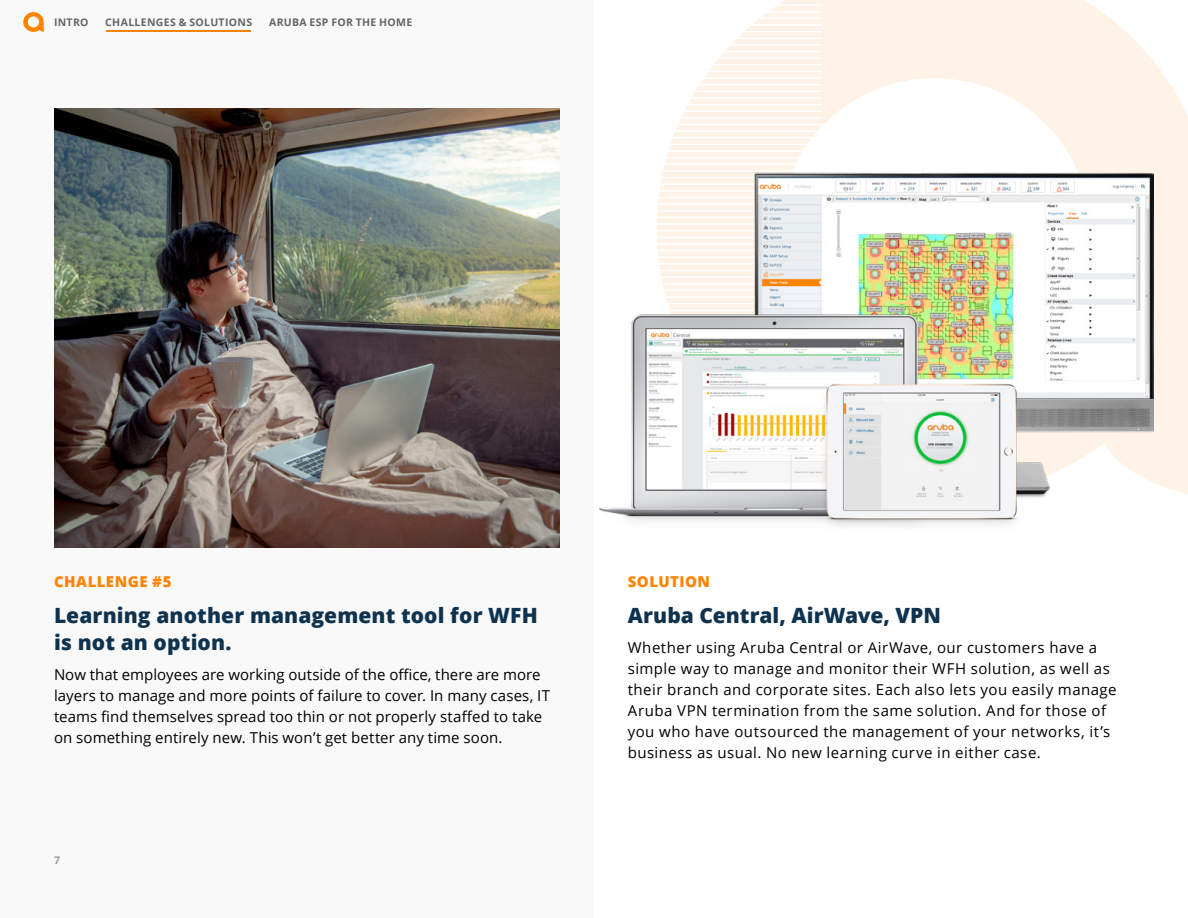
<style>
.page{position:relative;width:1188px;height:918px;background:#fff}
.page>*{position:absolute;margin:0;border:0;box-sizing:border-box;transform-origin:0 0}
.t1{font:800 21px/27px "Open Sans";letter-spacing:.005em;color:#0f334f}
.t2{font:15px/21px "Open Sans";letter-spacing:.025em;color:#000}
.t3{font:15px/21px "Open Sans";letter-spacing:.005em;color:#000}
.t4{font:800 15px "Open Sans";letter-spacing:.03em;color:#ff8300}
.t5{font:700 10.5px "Open Sans";letter-spacing:.03em;color:#646569}
.t6{font:700 10.5px "Open Sans";color:#999899}
</style>
<div class="page">
<svg style="left:657px;top:0;width:531px;height:494px;fill:#fff2e6"></svg>
<svg style="left:657px;top:164px;width:98px;height:67px"></svg>
<svg style="left:657px;top:91px;width:165px;height:67px"></svg>
<svg style="left:662px;top:4px;width:160px;height:81px"></svg>
<svg style="left:657px;top:237px;width:98px;height:26px"></svg>
<img style="left:755px;top:156px;width:398px;height:338px">
<div style="left:0;top:0;width:594px;height:918px;background:#f9f9f9"></div>
<img style="left:54px;top:108px;width:505px;height:439px">
<svg style="left:23px;top:12px;width:21px;height:20px"></svg>
<hr style="left:107px;top:30px;width:144px;height:2px;background:#ff8300">
<img style="left:599px;top:263px;width:450px;height:263px">
<p class="t5" style="left:54px;top:15px;width:36px">INTRO</p>
<p class="t5" style="left:105px;top:15px;width:148px">CHALLENGES &amp; SOLUTIONS</p>
<p class="t5" style="left:269px;top:15px;width:145px">ARUBA ESP FOR THE HOME</p>
<p class="t4" style="left:54px;top:570px;width:119px">CHALLENGE #5</p>
<h1 class="t1" style="left:54px;top:601px;width:485px">Learning another management tool for WFH is not an option.</h1>
<p class="t3" style="left:54px;top:664px;width:498px">Now that employees are working outside of the office, there are more layers to manage and more points of failure to cover. In many cases, IT teams find themselves spread too thin or not properly staffed to take on something entirely new. This won’t get better any time soon.</p>
<p class="t6" style="left:54px;top:853px;width:7px">7</p>
<p class="t4" style="left:628px;top:570px;width:84px">SOLUTION</p>
<h1 class="t1" style="left:628px;top:601px;width:315px">Aruba Central, AirWave, VPN</h1>
<p class="t2" style="left:628px;top:637px;width:490px">Whether using Aruba Central or AirWave, our customers have a simple way to manage and monitor their WFH solution, as well as their branch and corporate sites. Each also lets you easily manage Aruba VPN termination from the same solution. And for those of you who have outsourced the management of your networks, it’s business as usual. No new learning curve in either case.</p>
</div>
